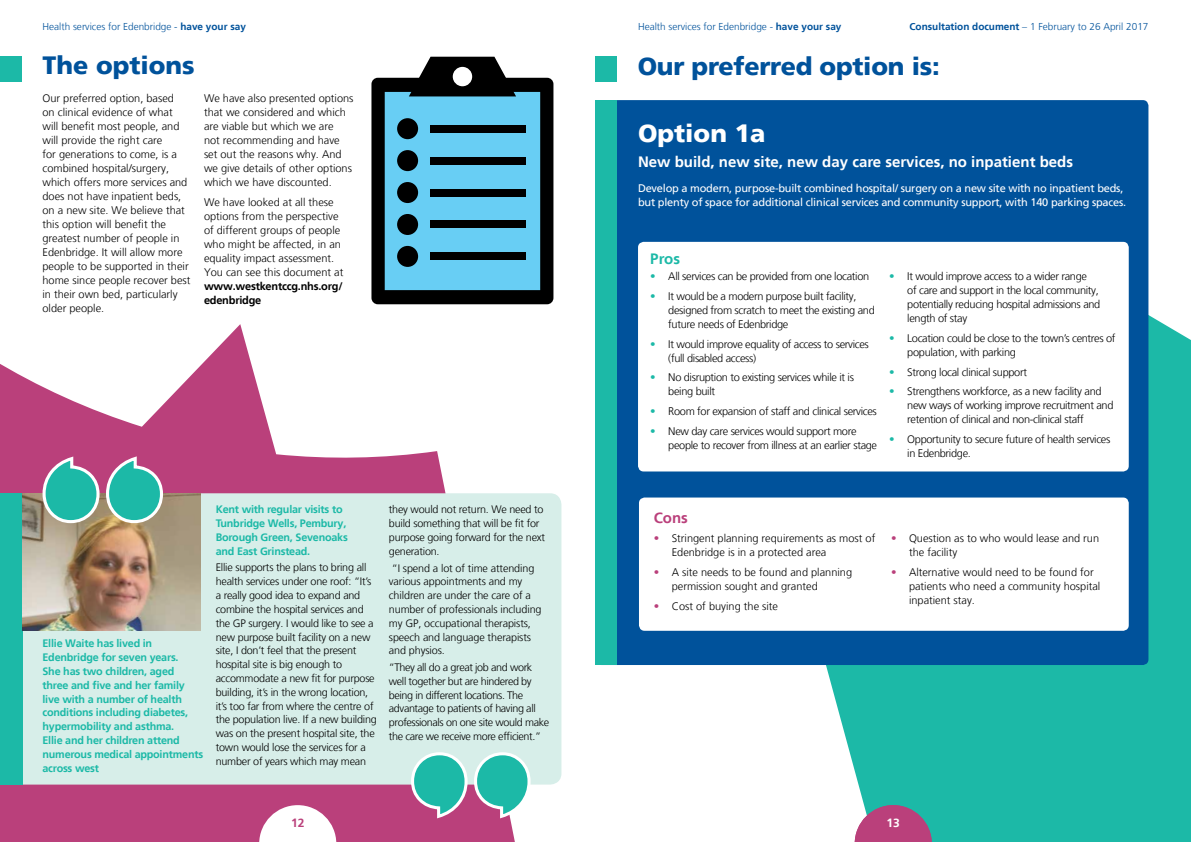
<style>
.page{position:relative;width:1191px;height:842px;background:#fff}
.page>*{position:absolute;margin:0;border:0;box-sizing:border-box;transform-origin:0 0}
.t1{font:900 25px "Frutiger LT";letter-spacing:-.01em;color:#00529b}
.t2{font:900 25px "Frutiger LT";color:#fff}
.t3{font:700 15px "Frutiger LT";color:#fff}
.t4{font:700 15px "Frutiger LT";color:#1cb9a7}
.t5{font:700 15px "Frutiger LT";color:#ba407b}
.t6{font:700 12px "Frutiger LT";color:#ba407b}
.t7{font:700 12px "Frutiger LT";color:#fff}
.t8{font:300 11px/14px "Frutiger LT";color:#000}
.t9{font:300 11px/14px "Frutiger LT";letter-spacing:-.03em;color:#000}
.t10{font:11px/14px "Frutiger LT";letter-spacing:-.02em;color:#fff}
.t11{font:700 11px/14px "Frutiger LT";letter-spacing:-.02em;color:#000}
.t12{font:300 10.8px/13.8px "Frutiger LT";letter-spacing:-.02em;color:#000}
.t13{font:700 10.8px/13.8px "Frutiger LT";letter-spacing:-.02em;color:#1cb9a7}
.t14{font:300 10px "Frutiger LT";color:#00529b}
.s1{font-weight:700}
.s2{color:#1cb9a7}
.s3{color:#ba407b}
</style>
<div class="page">
<div style="left:826px;top:314px;width:365px;height:528px;background:#1cb9a7"></div>
<svg style="left:0;top:324px;width:515px;height:518px"></svg>
<div style="left:595px;top:100px;width:553px;height:565px;background:#00529b;border-radius:6px"></div>
<div style="left:638px;top:242px;width:490px;height:229px;background:#fff;border-radius:6px"></div>
<div style="left:639px;top:497px;width:489px;height:134px;background:#fff;border-radius:6px"></div>
<svg style="left:371px;top:78px;width:182px;height:226px;background:#4c97b2"></svg>
<svg style="left:409px;top:57px;width:107px;height:39px"></svg>
<div style="left:430px;top:125px;width:96px;height:8px;background:#000"></div>
<div style="left:430px;top:157px;width:96px;height:8px;background:#000"></div>
<div style="left:430px;top:189px;width:96px;height:7px;background:#000"></div>
<div style="left:430px;top:221px;width:96px;height:7px;background:#000"></div>
<div style="left:430px;top:252px;width:96px;height:8px;background:#000"></div>
<div style="left:397px;top:118px;width:21px;height:21px;background:#000;border-radius:50%"></div>
<svg style="left:397px;top:150px;width:21px;height:21px"></svg>
<svg style="left:397px;top:182px;width:21px;height:21px"></svg>
<div style="left:397px;top:214px;width:21px;height:21px;background:#000;border-radius:50%"></div>
<div style="left:397px;top:246px;width:21px;height:21px;background:#000;border-radius:50%"></div>
<div style="left:595px;top:100px;width:22px;height:565px;background:#1cb9a7"></div>
<div style="left:0;top:57px;width:22px;height:25px;background:#1cb9a7"></div>
<div style="left:595px;top:57px;width:22px;height:25px;background:#1cb9a7"></div>
<div style="left:0;top:493px;width:561px;height:291px;background:#d7eee9;border-radius:11px"></div>
<div style="left:0;top:493px;width:23px;height:291px;background:#1cb9a7"></div>
<svg style="left:409px;top:752px;width:123px;height:68px"></svg>
<img style="left:23px;top:493px;width:177px;height:138px">
<svg style="left:41px;top:454px;width:124px;height:71px;background:#719f9f"></svg>
<svg style="left:259px;top:805px;width:77px;height:37px"></svg>
<svg style="left:854px;top:805px;width:77px;height:37px;background:#aa608c"></svg>
<p class="t14" style="left:43px;top:21px;width:205px">Health services for Edenbridge - <span class="s1">have your say</span></p>
<p class="t14" style="left:909px;top:21px;width:240px"><span class="s1">Consultation document</span> – 1 February to 26 April 2017</p>
<p class="t14" style="left:638px;top:21px;width:205px">Health services for Edenbridge - <span class="s1">have your say</span></p>
<h1 class="t1" style="left:43px;top:50px;width:154px">The options</h1>
<p class="t8" style="left:43px;top:91px;width:149px">Our preferred option, based<br>on clinical evidence of what will benefit most people, and will provide the right care<br>for generations to come, is a combined hospital/surgery, which offers more services and does not have inpatient beds, on a new site. We believe that this option will benefit the greatest number of people in<br>Edenbridge. It will allow more people to be supported in their home since people recover best in their own bed, particularly older people.</p>
<p class="t8" style="left:204px;top:91px;width:151px">We have also presented options that we considered and which are viable but which we are<br>not recommending and have set out the reasons why. And we give details of other options which we have discounted.</p>
<p class="t8" style="left:204px;top:195px;width:141px">We have looked at all these options from the perspective of different groups of people who might be affected, in an equality impact assessment.<br>You can see this document at</p>
<p class="t11" style="left:204px;top:279px;width:140px">www.westkentccg.nhs.org/ edenbridge</p>
<p class="t13" style="left:43px;top:637px;width:162px">Ellie Waite has lived in<br>Edenbridge for seven years.<br>She has two children, aged<br>three and five and her family live with a number of health conditions including diabetes, hypermobility and asthma.<br>Ellie and her children attend numerous medical appointments across west</p>
<p class="t13" style="left:216px;top:503px;width:134px">Kent with regular visits to<br>Tunbridge Wells, Pembury,<br>Borough Green, Sevenoaks and East Grinstead.</p>
<p class="t12" style="left:216px;top:561px;width:163px">Ellie supports the plans to bring all health services under one roof: “It’s a really good idea to expand and combine the hospital services and the GP surgery. I would like to see a new purpose built facility on a new site, I don’t feel that the present hospital site is big enough to accommodate a new fit for purpose building, it’s in the wrong location, it’s too far from where the centre of the population live. If a new building was on the present hospital site, the town would lose the services for a number of years which may mean</p>
<p class="t12" style="left:389px;top:503px;width:158px">they would not return. We need to build something that will be fit for purpose going forward for the next generation.</p>
<p class="t12" style="left:389px;top:561px;width:154px">“I spend a lot of time attending various appointments and my children are under the care of a number of professionals including my GP, occupational therapists, speech and language therapists and physios.</p>
<p class="t12" style="left:389px;top:660px;width:162px">“They all do a great job and work well together but are hindered by being in different locations. The advantage to patients of having all professionals on one site would make the care we receive more efficient.”</p>
<h1 class="t1" style="left:638px;top:52px;width:303px">Our preferred option is:</h1>
<h1 class="t2" style="left:638px;top:118px;width:129px">Option 1a</h1>
<h2 class="t3" style="left:638px;top:153px;width:436px">New build, new site, new day care services, no inpatient beds</h2>
<p class="t10" style="left:638px;top:182px;width:489px">Develop a modern, purpose-built combined hospital/ surgery on a new site with no inpatient beds, but plenty of space for additional clinical services and community support, with 140 parking spaces.</p>
<h2 class="t4" style="left:650px;top:250px;width:31px">Pros</h2>
<p class="t9" style="left:650px;top:270px;width:220px"><span class="s2">•</span> All services can be provided from one location</p>
<p class="t9" style="left:668px;top:289px;width:208px;text-indent:-18px"><span class="s2">•</span> It would be a modern purpose built facility, designed from scratch to meet the existing and future needs of Edenbridge</p>
<p class="t9" style="left:668px;top:337px;width:202px;text-indent:-18px"><span class="s2">•</span> It would improve equality of access to services (full disabled access)</p>
<p class="t9" style="left:668px;top:371px;width:187px;text-indent:-18px"><span class="s2">•</span> No disruption to existing services while it is being built</p>
<p class="t9" style="left:650px;top:404px;width:228px"><span class="s2">•</span> Room for expansion of staff and clinical services</p>
<p class="t9" style="left:668px;top:424px;width:210px;text-indent:-18px"><span class="s2">•</span> New day care services would support more people to recover from illness at an earlier stage</p>
<p class="t9" style="left:907px;top:270px;width:195px;text-indent:-18px"><span class="s2">•</span> It would improve access to a wider range<br>of care and support in the local community, potentially reducing hospital admissions and length of stay</p>
<p class="t9" style="left:907px;top:331px;width:210px;text-indent:-18px"><span class="s2">•</span> Location could be close to the town’s centres of population, with parking</p>
<p class="t9" style="left:889px;top:365px;width:139px"><span class="s2">•</span> Strong local clinical support</p>
<p class="t9" style="left:907px;top:385px;width:208px;text-indent:-18px"><span class="s2">•</span> Strengthens workforce, as a new facility and new ways of working improve recruitment and retention of clinical and non-clinical staff</p>
<p class="t9" style="left:907px;top:432px;width:204px;text-indent:-18px"><span class="s2">•</span> Opportunity to secure future of health services in Edenbridge.</p>
<h2 class="t5" style="left:654px;top:509px;width:36px">Cons</h2>
<p class="t8" style="left:671px;top:532px;width:205px;text-indent:-18px"><span class="s3">•</span> Stringent planning requirements as most of<br>Edenbridge is in a protected area</p>
<p class="t8" style="left:671px;top:565px;width:182px;text-indent:-18px"><span class="s3">•</span> A site needs to be found and planning permission sought and granted</p>
<p class="t8" style="left:653px;top:599px;width:126px"><span class="s3">•</span> Cost of buying the site</p>
<p class="t8" style="left:909px;top:532px;width:192px;text-indent:-18px"><span class="s3">•</span> Question as to who would lease and run the facility</p>
<p class="t8" style="left:909px;top:565px;width:193px;text-indent:-18px"><span class="s3">•</span> Alternative would need to be found for patients who need a community hospital inpatient stay.</p>
<p class="t6" style="left:291px;top:815px;width:15px">12</p>
<p class="t7" style="left:886px;top:815px;width:15px">13</p>
</div>
